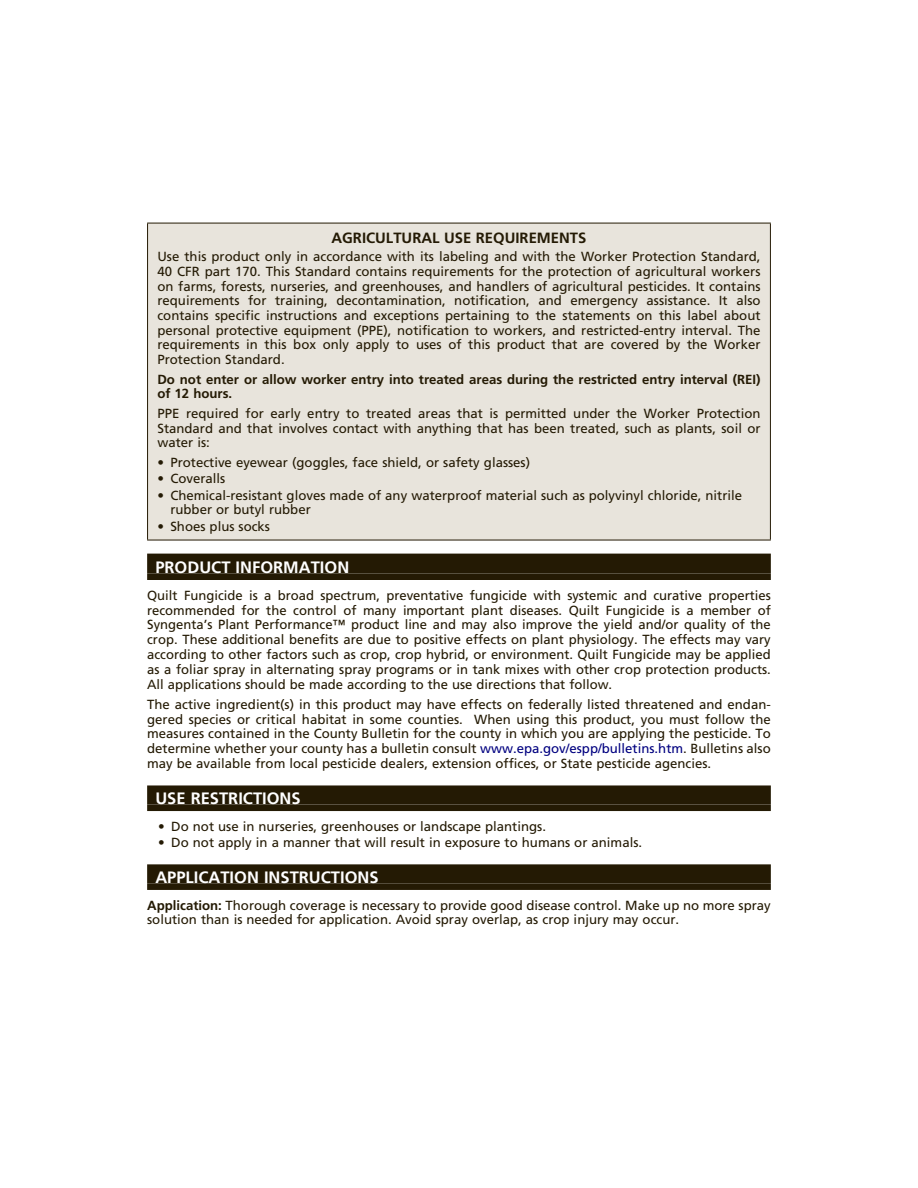
<style>
.page{position:relative;width:918px;height:1188px;background:#fff}
.page>*{position:absolute;margin:0;border:0;box-sizing:border-box;transform-origin:0 0}
.t1{font:700 16.5px "Frutiger LT Std";color:#fff}
.t2{font:700 14.85px "Frutiger LT Std";color:#241a04}
.t3{font:13.2px/14.7px "Frutiger LT Std";color:#241a04;text-align:justify}
.t4{font:700 13.2px/14.7px "Frutiger LT Std";color:#241a04}
.s1{color:#000080}
.s2{font-weight:700}
</style>
<div class="page">
<div style="left:147px;top:554px;width:624px;height:19px;background:#241a04"></div>
<div style="left:147px;top:573px;width:624px;height:7px;background:#241a04"></div>
<div style="left:147px;top:785px;width:624px;height:19px;background:#241a04"></div>
<div style="left:147px;top:804px;width:624px;height:7px;background:#241a04"></div>
<div style="left:147px;top:864px;width:624px;height:19px;background:#241a04"></div>
<div style="left:147px;top:883px;width:624px;height:7px;background:#241a04"></div>
<div style="left:148px;top:223px;width:622px;height:317px;background:#e8e4dc"></div>
<hr style="left:147px;top:223px;width:624px;height:1px;background:#241a04">
<hr style="left:147px;top:223px;width:1px;height:317px;background:#241a04">
<hr style="left:770px;top:223px;width:1px;height:317px;background:#241a04">
<hr style="left:147px;top:540px;width:624px;height:1px;background:#241a04">
<p class="t2" style="left:332px;top:232px;width:256px">AGRICULTURAL USE REQUIREMENTS</p>
<p class="t3" style="left:157px;top:250px;width:605px">Use this product only in accordance with its labeling and with the Worker Protection Standard, 40 CFR part 170. This Standard contains requirements for the protection of agricultural workers on farms, forests, nurseries, and greenhouses, and handlers of agricultural pesticides. It contains requirements for training, decontamination, notification, and emergency assistance. It also contains specific instructions and exceptions pertaining to the statements on this label about personal protective equipment (PPE), notification to workers, and restricted-entry interval. The requirements in this box only apply to uses of this product that are covered by the Worker Protection Standard.</p>
<p class="t4" style="left:157px;top:373px;width:605px">Do not enter or allow worker entry into treated areas during the restricted entry interval (REI) of 12 hours.</p>
<p class="t3" style="left:157px;top:407px;width:605px">PPE required for early entry to treated areas that is permitted under the Worker Protection Standard and that involves contact with anything that has been treated, such as plants, soil or water is:</p>
<p class="t3" style="left:157px;top:456px;width:374px">• Protective eyewear (goggles, face shield, or safety glasses)</p>
<p class="t3" style="left:157px;top:473px;width:69px">• Coveralls</p>
<p class="t3" style="left:170px;top:489px;width:573px;text-indent:-13px">• Chemical-resistant gloves made of any waterproof material such as polyvinyl chloride, nitrile rubber or butyl rubber</p>
<p class="t3" style="left:157px;top:520px;width:114px">• Shoes plus socks</p>
<p class="t1" style="left:155px;top:561px;width:195px">PRODUCT INFORMATION</p>
<p class="t3" style="left:147px;top:589px;width:625px">Quilt Fungicide is a broad spectrum, preventative fungicide with systemic and curative properties recommended for the control of many important plant diseases. Quilt Fungicide is a member of Syngenta’s Plant Performance™ product line and may also improve the yield and/or quality of the crop. These additional benefits are due to positive effects on plant physiology. The effects may vary according to other factors such as crop, crop hybrid, or environment. Quilt Fungicide may be applied as a foliar spray in alternating spray programs or in tank mixes with other crop protection products.<br>All applications should be made according to the use directions that follow.</p>
<p class="t3" style="left:147px;top:698px;width:625px">The active ingredient(s) in this product may have effects on federally listed threatened and endan&shy;gered species or critical habitat in some counties. When using this product, you must follow the measures contained in the County Bulletin for the county in which you are applying the pesticide. To determine whether your county has a bulletin consult <span class="s1">www.epa.gov/espp/bulletins.htm</span>. Bulletins also may be available from local pesticide dealers, extension offices, or State pesticide agencies.</p>
<p class="t1" style="left:155px;top:792px;width:147px">USE RESTRICTIONS</p>
<p class="t3" style="left:158px;top:820px;width:389px">• Do not use in nurseries, greenhouses or landscape plantings.</p>
<p class="t3" style="left:158px;top:836px;width:485px">• Do not apply in a manner that will result in exposure to humans or animals.</p>
<p class="t1" style="left:155px;top:871px;width:225px">APPLICATION INSTRUCTIONS</p>
<p class="t3" style="left:147px;top:899px;width:625px"><span class="s2">Application:</span> Thorough coverage is necessary to provide good disease control. Make up no more spray solution than is needed for application. Avoid spray overlap, as crop injury may occur.</p>
</div>
